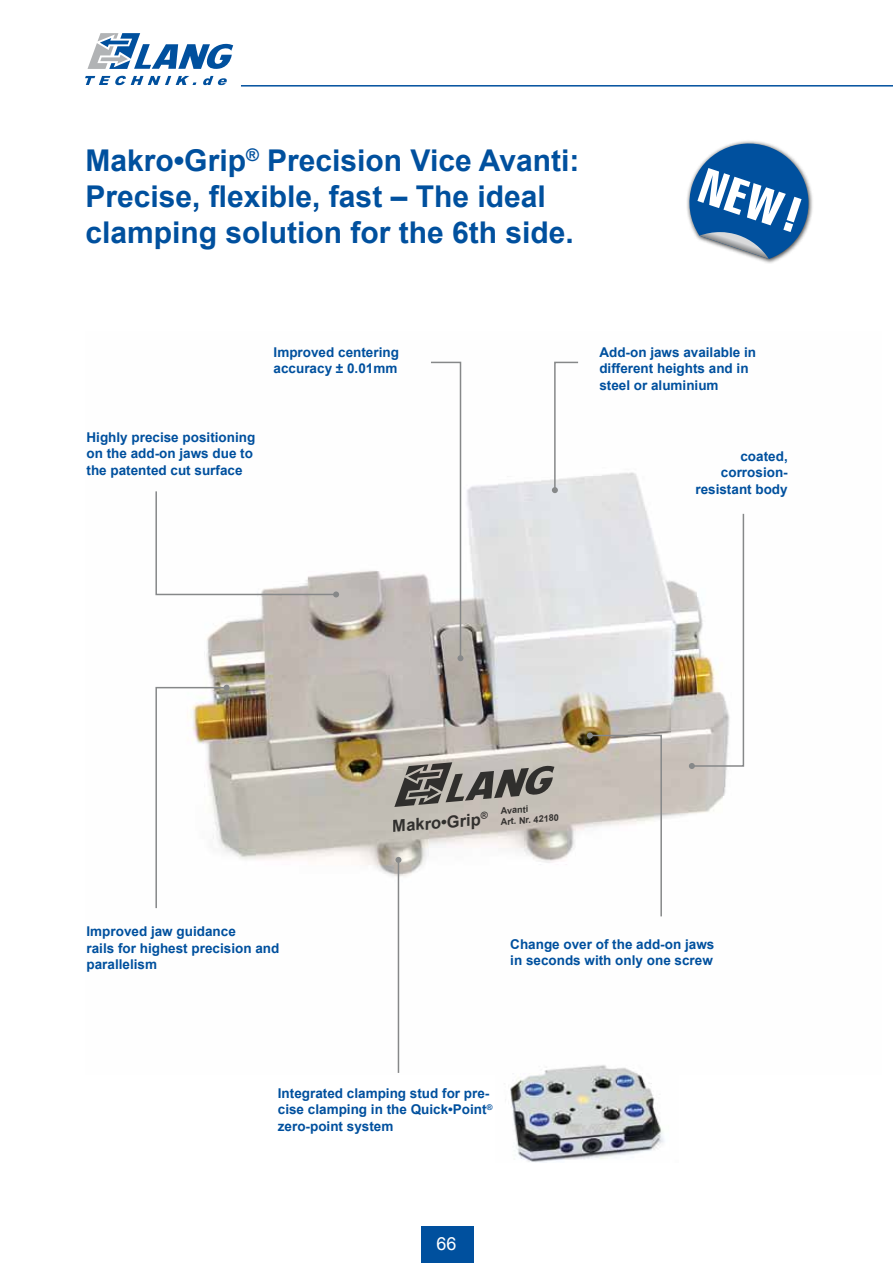
<style>
.page{position:relative;width:893px;height:1263px;background:#fff}
.page>*{position:absolute;margin:0;border:0;box-sizing:border-box;transform-origin:0 0}
.t1{font:extra-condensed 48.75px "Helvetica";color:#fff}
.t2{font:700 30px/36px "Arial";color:#00509e}
.t3{font:18px "Arial";color:#fff}
.t4{font:700 16.5px "Arial";color:#000}
.t5{font:700 13.5px/16.5px "Arial";color:#00509e}
.t6{font:700 9.15px/10.9px "Arial";color:#000}
</style>
<div class="page">
<div style="left:421px;top:1226px;width:53px;height:37px;background:#00509e"></div>
<svg style="left:87px;top:33px;width:146px;height:36px"></svg>
<svg style="left:85px;top:76px;width:111px;height:9px"></svg>
<svg style="left:203px;top:76px;width:24px;height:9px"></svg>
<hr style="left:241px;top:85px;width:652px;height:2px;background:#00509e">
<img style="left:204px;top:472px;width:523px;height:601px">
<svg style="left:429px;top:361px;width:34px;height:300px"></svg>
<svg style="left:155px;top:490px;width:184px;height:107px"></svg>
<svg style="left:587px;top:732px;width:76px;height:186px"></svg>
<svg style="left:689px;top:512px;width:56px;height:257px"></svg>
<svg style="left:155px;top:685px;width:75px;height:225px"></svg>
<hr style="left:398px;top:860px;width:1px;height:213px;background:#868889">
<svg style="left:395px;top:857px;width:6px;height:6px"></svg>
<svg style="left:552px;top:361px;width:28px;height:132px"></svg>
<svg style="left:394px;top:762px;width:160px;height:45px;background:#87847e"></svg>
<img style="left:496px;top:1058px;width:182px;height:104px">
<div style="left:686px;top:140px;width:128px;height:124px;background:#000;opacity:.75"></div>
<svg style="left:686px;top:140px;width:128px;height:119px"></svg>
<h2 class="t2" style="left:85px;top:143px;width:496px">Makro•Grip<sup>®</sup> Precision Vice Avanti:<br>Precise, flexible, fast – The ideal clamping solution for the 6th side.</h2>
<h1 class="t1" style="left:712px;top:155px;width:103px;rotate:19deg">NEW!</h1>
<p class="t5" style="left:274px;top:344px;width:127px">Improved centering accuracy ± 0.01mm</p>
<p class="t5" style="left:87px;top:429px;width:170px">Highly precise positioning on the add-on jaws due to the patented cut surface</p>
<p class="t5" style="left:599px;top:344px;width:158px">Add-on jaws available in different heights and in steel or aluminium</p>
<p class="t5" style="left:695px;top:448px;width:94px;text-align:right">coated, corrosion&shy;resistant body</p>
<p class="t4" style="left:391px;top:816px;width:98px;rotate:-5deg">Makro•Grip<sup>®</sup></p>
<p class="t6" style="left:499px;top:806px;width:60px;rotate:-5deg">Avanti<br>Art. Nr. 42180</p>
<p class="t5" style="left:87px;top:924px;width:194px">Improved jaw guidance<br>rails for highest precision and parallelism</p>
<p class="t5" style="left:510px;top:936px;width:206px">Change over of the add-on jaws in seconds with only one screw</p>
<p class="t5" style="left:278px;top:1085px;width:216px">Integrated clamping stud for pre&shy;cise clamping in the Quick•Point<sup>® </sup>zero-point system</p>
<h3 class="t3" style="left:436px;top:1232px;width:22px">66</h3>
</div>
